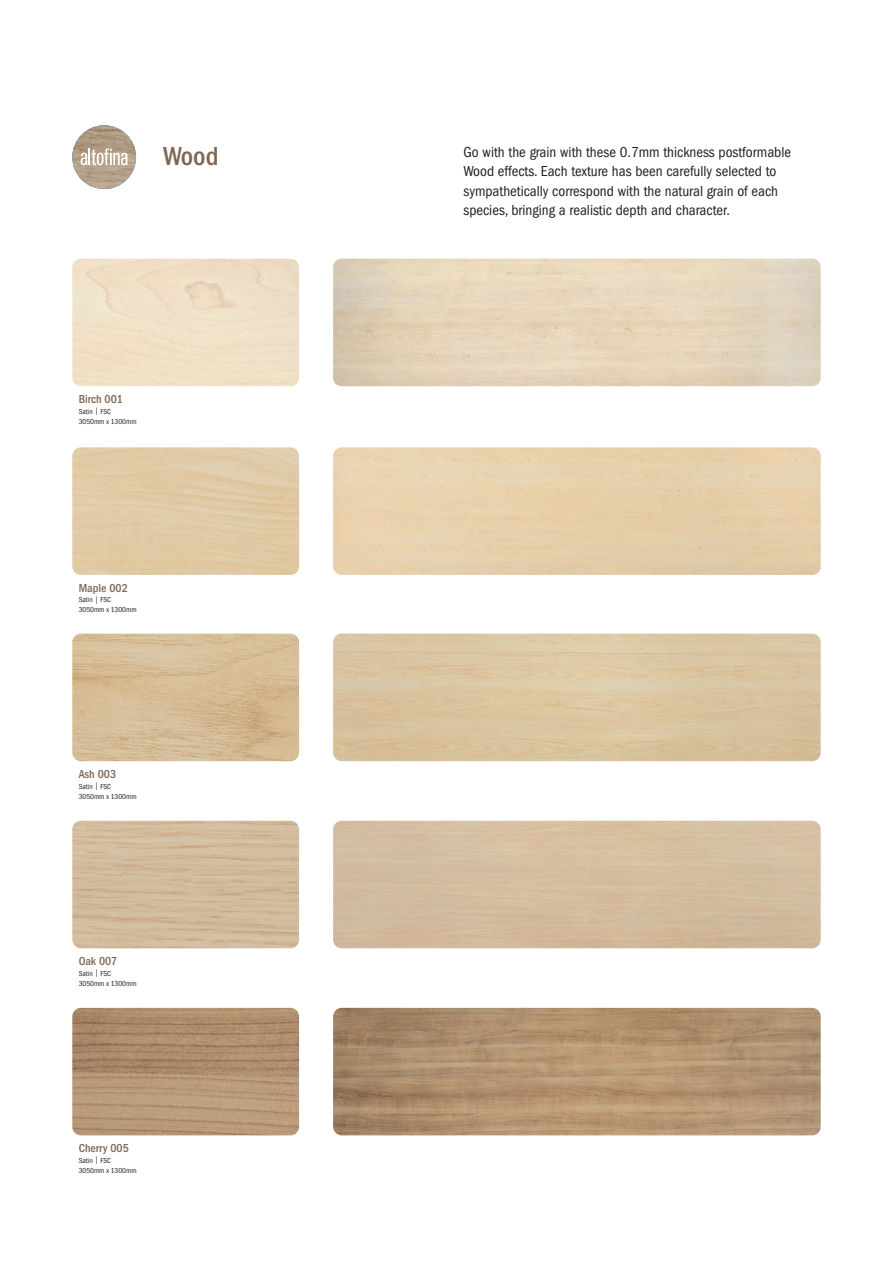
<style>
.page{position:relative;width:893px;height:1263px;background:#fff}
.page>*{position:absolute;margin:0;border:0;box-sizing:border-box;transform-origin:0 0}
.t1{font:500 condensed 27px "ITC Franklin Gothic Std";color:#7f6654}
.t2{font:condensed 15px/19.5px "ITC Franklin Gothic Std";color:#231f20}
.t3{font:500 condensed 12px "ITC Franklin Gothic Std";color:#7f6654}
.t4{font:condensed 7.5px "ITC Franklin Gothic Std";color:#231f20}
</style>
<div class="page">
<img style="left:72px;top:125px;width:64px;height:64px;border-radius:32px">
<svg style="left:81px;top:148px;width:47px;height:17px"></svg>
<img style="left:72px;top:821px;width:227px;height:127px">
<img style="left:72px;top:634px;width:227px;height:127px">
<div style="left:72px;top:259px;width:227px;height:127px;background:#efe0c7"></div>
<img style="left:72px;top:447px;width:227px;height:128px">
<img style="left:333px;top:1008px;width:488px;height:127px">
<img style="left:72px;top:1008px;width:227px;height:127px">
<p class="t1" style="left:163px;top:141px;width:57px">Wood</p>
<p class="t3" style="left:79px;top:392px;width:46px">Birch 001</p>
<p class="t4" style="left:79px;top:407px;width:34px">Satin | FSC</p>
<p class="t4" style="left:79px;top:417px;width:59px">3050mm x 1300mm</p>
<p class="t3" style="left:79px;top:581px;width:51px">Maple 002</p>
<p class="t4" style="left:79px;top:596px;width:34px">Satin | FSC</p>
<p class="t4" style="left:79px;top:605px;width:59px">3050mm x 1300mm</p>
<p class="t3" style="left:79px;top:767px;width:39px">Ash 003</p>
<p class="t4" style="left:79px;top:782px;width:34px">Satin | FSC</p>
<p class="t4" style="left:79px;top:792px;width:59px">3050mm x 1300mm</p>
<p class="t3" style="left:79px;top:954px;width:40px">Oak 007</p>
<p class="t4" style="left:79px;top:969px;width:34px">Satin | FSC</p>
<p class="t4" style="left:79px;top:979px;width:59px">3050mm x 1300mm</p>
<p class="t3" style="left:79px;top:1141px;width:52px">Cherry 005</p>
<p class="t4" style="left:79px;top:1156px;width:34px">Satin | FSC</p>
<p class="t4" style="left:79px;top:1166px;width:59px">3050mm x 1300mm</p>
<p class="t2" style="left:463px;top:142px;width:329px">Go with the grain with these 0.7mm thickness postformable Wood effects. Each texture has been carefully selected to sympathetically correspond with the natural grain of each species, bringing a realistic depth and character.</p>
</div>
